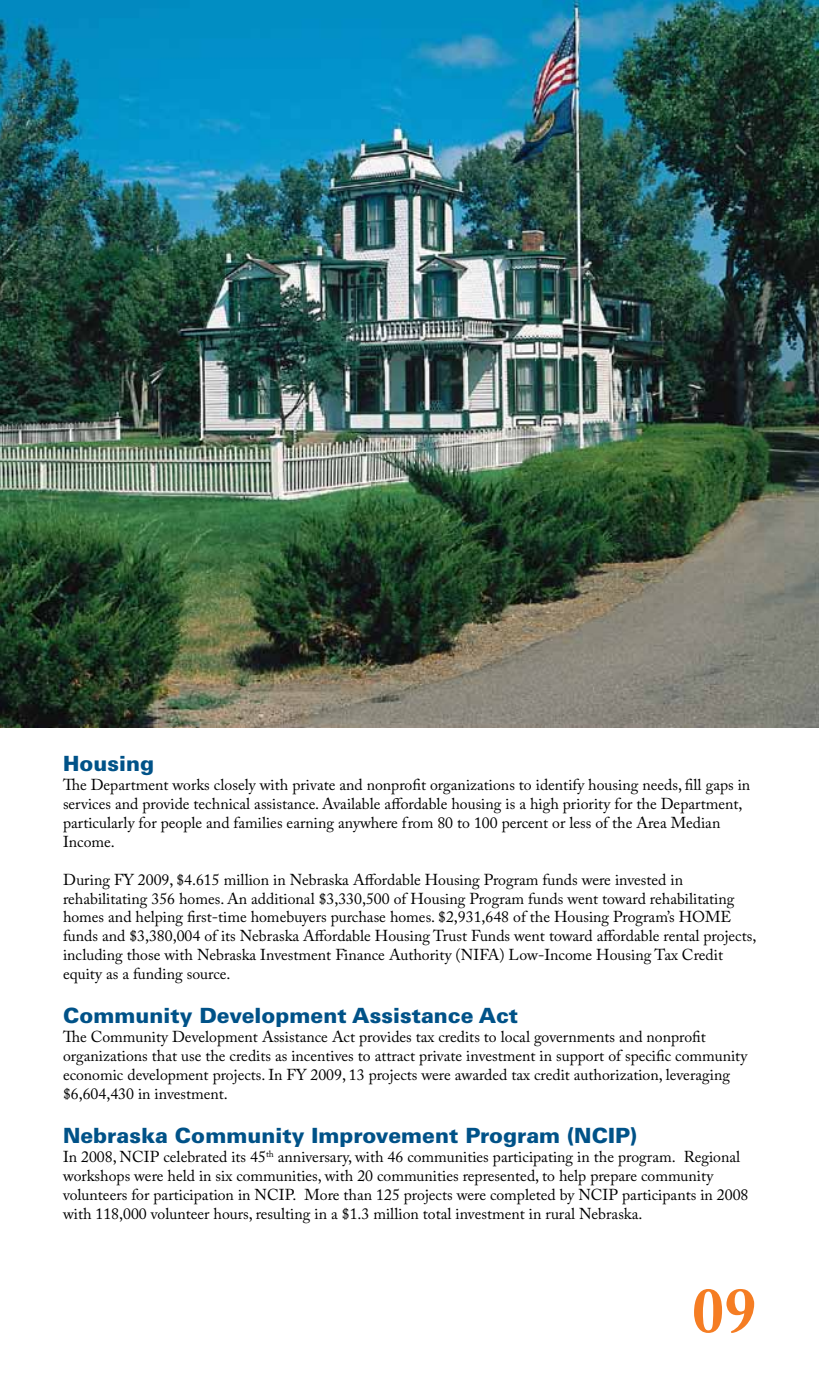
<style>
.page{position:relative;width:819px;height:1386px;background:#fff}
.page>*{position:absolute;margin:0;border:0;box-sizing:border-box;transform-origin:0 0}
.t1{font:700 63px "Adobe Caslon Pro";color:#f57d23}
.t2{font:900 21px "Univers LT Std";color:#005288}
.t3{font:15.75px/18.9px "Adobe Caslon Pro";color:#000}
</style>
<div class="page">
<img style="left:0;top:0;width:819px;height:728px">
<h2 class="t2" style="left:63px;top:750px;width:93px">Housing</h2>
<p class="t3" style="left:63px;top:775px;width:689px">The Department works closely with private and nonprofit organizations to identify housing needs, fill gaps in services and provide technical assistance. Available affordable housing is a high priority for the Department, particularly for people and families earning anywhere from 80 to 100 percent or less of the Area Median Income.</p>
<p class="t3" style="left:63px;top:870px;width:695px">During FY 2009, $4.615 million in Nebraska Affordable Housing Program funds were invested in rehabilitating 356 homes. An additional $3,330,500 of Housing Program funds went toward rehabilitating homes and helping first-time homebuyers purchase homes. $2,931,648 of the Housing Program’s HOME funds and $3,380,004 of its Nebraska Affordable Housing Trust Funds went toward affordable rental projects, including those with Nebraska Investment Finance Authority (NIFA) Low-Income Housing Tax Credit equity as a funding source.</p>
<h2 class="t2" style="left:63px;top:1002px;width:457px">Community Development Assistance Act</h2>
<p class="t3" style="left:63px;top:1027px;width:686px">The Community Development Assistance Act provides tax credits to local governments and nonprofit organizations that use the credits as incentives to attract private investment in support of specific community economic development projects. In FY 2009, 13 projects were awarded tax credit authorization, leveraging $6,604,430 in investment.</p>
<h2 class="t2" style="left:63px;top:1122px;width:576px">Nebraska Community Improvement Program (NCIP)</h2>
<p class="t3" style="left:63px;top:1147px;width:687px">In 2008, NCIP celebrated its 45<sup>th</sup> anniversary, with 46 communities participating in the program. Regional workshops were held in six communities, with 20 communities represented, to help prepare community volunteers for participation in NCIP. More than 125 projects were completed by NCIP participants in 2008 with 118,000 volunteer hours, resulting in a $1.3 million total investment in rural Nebraska.</p>
<h1 class="t1" style="left:692px;top:1273px;width:65px">09</h1>
</div>
